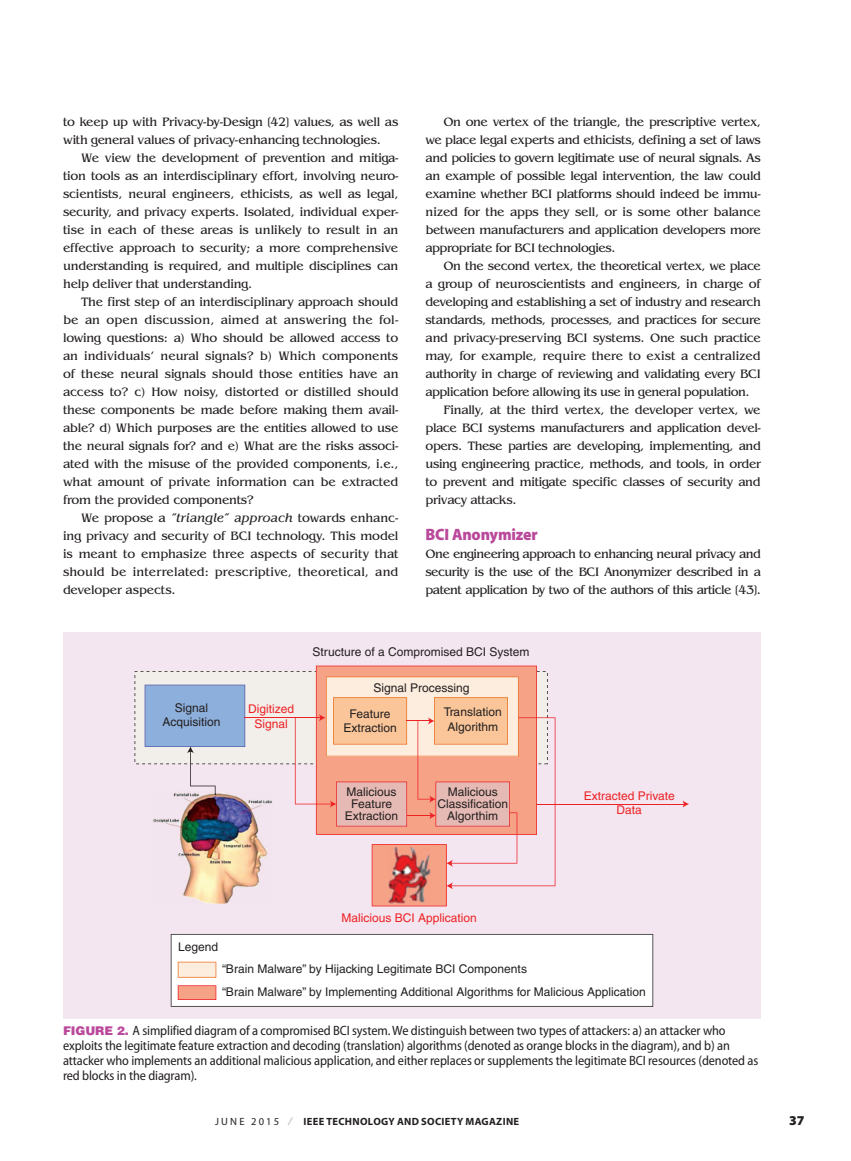
<style>
.page{position:relative;width:851px;height:1161px;background:#fff}
.page>*{position:absolute;margin:0;border:0;box-sizing:border-box;transform-origin:0 0}
.t1{font:900 16.5px "Myriad Pro";letter-spacing:-.01em;color:#ba499b;scale:.95 1}
.t2{font:semi-condensed 13.5px/15px "Myriad Pro";letter-spacing:-.01em;color:#231f20}
.t3{font:900 13.5px "Myriad Pro";color:#231f20}
.t4{font:12.75px/18px "Benguiat Std";letter-spacing:-.025em;color:#231f20;text-align:justify}
.t5{font:12px/12px "Helvetica";color:#231f20}
.t6{font:12px/14.4px "Helvetica";color:#ed2225;text-align:center}
.t7{font:700 10.5px "Myriad Pro";letter-spacing:.03em;color:#231f20}
.s1{font-style:italic}
.s2{font-family:"Helvetica LT Std";font-weight:900;font-stretch:normal;font-size:12px;color:#ba499b}
.s3{font-weight:400}
.s4{font-family:"Helvetica LT Std";font-weight:900;color:#bcbdc0}
</style>
<div class="page">
<div style="left:63px;top:633px;width:697px;height:386px;background:#f4e6f0"></div>
<div style="left:171px;top:934px;width:482px;height:73px;background:#fff"></div>
<hr style="left:536px;top:804px;width:148px;height:1px;background:#ed2225">
<svg style="left:682px;top:800px;width:7px;height:8px"></svg>
<svg style="left:134px;top:666px;width:421px;height:240px"></svg>
<img style="left:388px;top:847px;width:42px;height:57px">
<p class="t4" style="left:63px;top:113px;width:337px">to keep up with Privacy-by-Design [42] values, as well as with general values of privacy-enhancing technologies.</p>
<p class="t4" style="left:63px;top:149px;width:337px;text-indent:18px">We view the development of prevention and mitiga&shy;tion tools as an interdisciplinary effort, involving neuro&shy;scientists, neural engineers, ethicists, as well as legal, security, and privacy experts. Isolated, individual exper&shy;tise in each of these areas is unlikely to result in an effective approach to security; a more comprehensive understanding is required, and multiple disciplines can help deliver that understanding.</p>
<p class="t4" style="left:63px;top:293px;width:337px;text-indent:18px">The first step of an interdisciplinary approach should be an open discussion, aimed at answering the fol&shy;lowing questions: a) Who should be allowed access to an individuals’ neural signals? b) Which components of these neural signals should those entities have an access to? c) How noisy, distorted or distilled should these components be made before making them avail&shy;able? d) Which purposes are the entities allowed to use the neural signals for? and e) What are the risks associ&shy;ated with the misuse of the provided components, i.e., what amount of private information can be extracted from the provided components?</p>
<p class="t4" style="left:63px;top:509px;width:337px;text-indent:18px">We propose a <span class="s1">“triangle” approach</span> towards enhanc&shy;ing privacy and security of BCI technology. This model is meant to emphasize three aspects of security that should be interrelated: prescriptive, theoretical, and developer aspects.</p>
<p class="t4" style="left:425px;top:113px;width:337px;text-indent:18px">On one vertex of the triangle, the prescriptive vertex, we place legal experts and ethicists, defining a set of laws and policies to govern legitimate use of neural signals. As an example of possible legal intervention, the law could examine whether BCI platforms should indeed be immu&shy;nized for the apps they sell, or is some other balance between manufacturers and application developers more appropriate for BCI technologies.</p>
<p class="t4" style="left:443px;top:257px;width:319px">On the second vertex, the theoretical vertex, we place</p>
<p class="t4" style="left:425px;top:275px;width:337px">a group of neuroscientists and engineers, in charge of</p>
<p class="t4" style="left:425px;top:293px;width:337px">developing and establishing a set of industry and research</p>
<p class="t4" style="left:425px;top:311px;width:337px">standards, methods, processes, and practices for secure</p>
<p class="t4" style="left:425px;top:329px;width:337px">and privacy-preserving BCI systems. One such practice</p>
<p class="t4" style="left:425px;top:347px;width:337px">may, for example, require there to exist a centralized</p>
<p class="t4" style="left:425px;top:365px;width:337px">authority in charge of reviewing and validating every BCI</p>
<p class="t4" style="left:425px;top:383px;width:325px">application before allowing its use in general population.</p>
<p class="t4" style="left:443px;top:401px;width:318px">Finally, at the third vertex, the developer vertex, we</p>
<p class="t4" style="left:425px;top:419px;width:337px">place BCI systems manufacturers and application devel-</p>
<p class="t4" style="left:425px;top:437px;width:337px">opers. These parties are developing, implementing, and</p>
<p class="t4" style="left:425px;top:455px;width:337px">using engineering practice, methods, and tools, in order</p>
<p class="t4" style="left:425px;top:473px;width:337px">to prevent and mitigate specific classes of security and</p>
<p class="t4" style="left:425px;top:491px;width:92px">privacy attacks.</p>
<p class="t1" style="left:425px;top:525px;width:120px">BCI Anonymizer</p>
<p class="t4" style="left:425px;top:545px;width:337px">One engineering approach to enhancing neural privacy and security is the use of the BCI Anonymizer described in a patent application by two of the authors of this article [43].</p>
<p class="t5" style="left:162px;top:700px;width:60px;line-height:14.4px;text-align:center">Signal<br>Acquisition</p>
<p class="t6" style="left:248px;top:702px;width:47px">Digitized<br>Signal</p>
<p class="t5" style="left:312px;top:646px;width:218px">Structure of a Compromised BCI System</p>
<p class="t5" style="left:349px;top:675px;width:121px;line-height:25.5px;text-indent:24px">Signal Processing<br>Feature</p>
<p class="t5" style="left:343px;top:722px;width:55px">Extraction</p>
<p class="t5" style="left:444px;top:705px;width:59px;line-height:14.4px">Translation<br>Algorithm</p>
<p class="t5" style="left:345px;top:786px;width:55px;text-align:center">Malicious<br>Feature<br>Extraction</p>
<p class="t5" style="left:437px;top:786px;width:72px;text-align:center">Malicious<br>Classification<br>Algorthim</p>
<p class="t5" style="left:178px;top:941px;width:42px">Legend</p>
<p class="t6" style="left:341px;top:911px;width:137px">Malicious BCI Application</p>
<p class="t6" style="left:583px;top:788px;width:93px">Extracted Private<br>Data</p>
<p class="t5" style="left:222px;top:958px;width:425px;line-height:23px">“Brain Malware” by Hijacking Legitimate BCI Components<br>“Brain Malware” by Implementing Additional Algorithms for Malicious Application</p>
<p class="t2" style="left:63px;top:1023px;width:697px"><span class="s2">FIGURE 2.</span> A simplified diagram of a compromised BCI system. We distinguish between two types of attackers: a) an attacker who exploits the legitimate feature extraction and decoding (translation) algorithms (denoted as orange blocks in the diagram), and b) an attacker who implements an additional malicious application, and either replaces or supplements the legitimate BCI resources (denoted as red blocks in the diagram).</p>
<p class="t7" style="left:215px;top:1116px;width:304px"><span class="s3">J U N E 2 0 1 5</span> <span class="s4">∕</span> IEEE TECHNOLOGY AND SOCIETY MAGAZINE</p>
<p class="t3" style="left:789px;top:1113px;width:17px">37</p>
</div>
